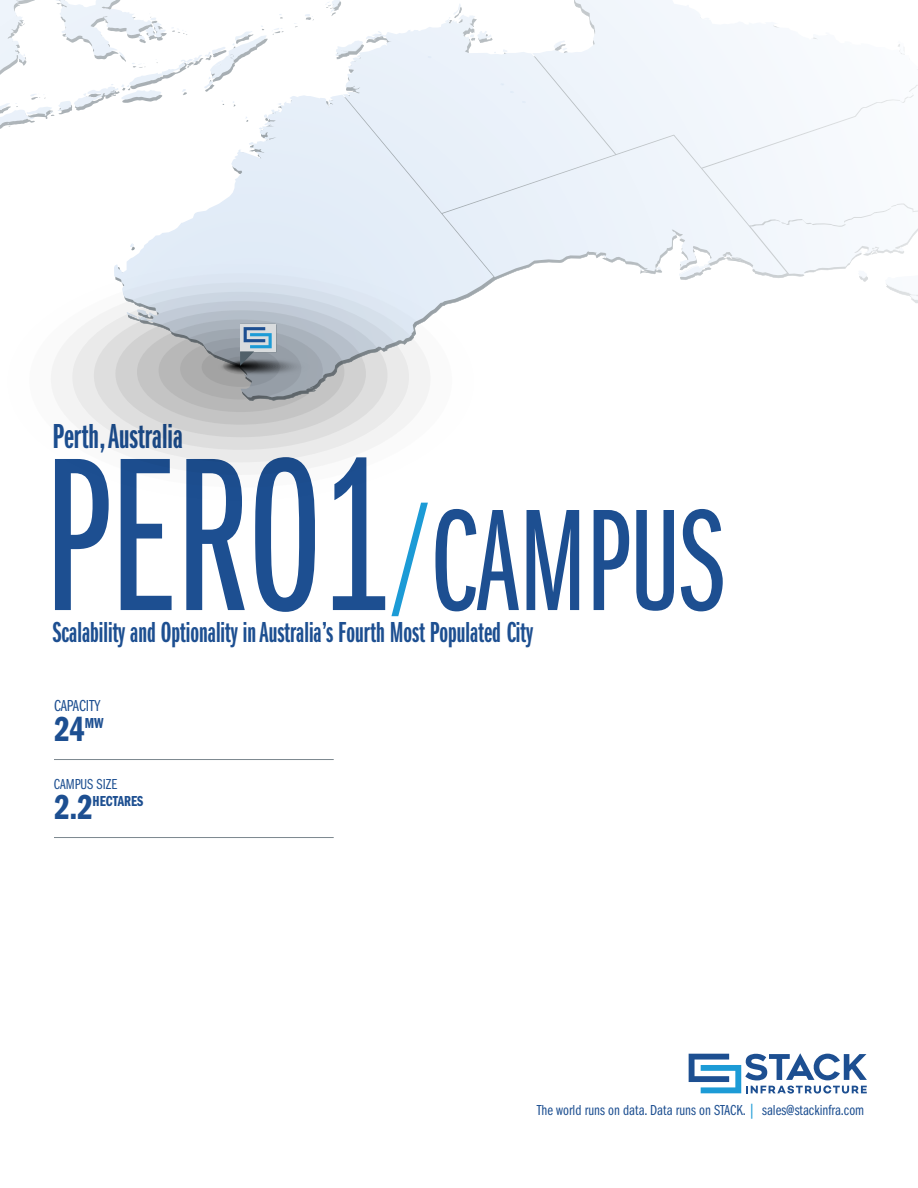
<style>
.page{position:relative;width:918px;height:1188px;background:#fff}
.page>*{position:absolute;margin:0;border:0;box-sizing:border-box;transform-origin:0 0}
.t1{font:150px "Franklin Gothic LT Pro Bk X Cm";color:#1d4f91}
.t2{font:36px "Franklin Gothic LT Pro Dm X Cm";color:#1d4f91}
.t3{font:36px "Franklin Gothic LT Pro Dm Cm";color:#1d4f91}
.t4{font:30px "Franklin Gothic LT Pro Dm X Cm";color:#1d4f91}
.t5{font:16.5px "Franklin Gothic LT Pro Bk Cm";color:#1d4f91}
.t6{font:15px "Franklin Gothic LT Pro Bk Cm";color:#1d4f91}
.t7{font:15px "Franklin Gothic LT Pro Dm Cm";color:#1d4f91}
.s1{font-size:226.5px}
.s2{font-size:136.5px;color:#1c9bd6}
.s3{color:#1c9bd6}
</style>
<div class="page">
<svg style="left:689px;top:1053px;width:178px;height:41px"></svg>
<hr style="left:54px;top:759px;width:280px;height:1px;background:#7c878e">
<hr style="left:54px;top:837px;width:280px;height:1px;background:#7c878e">
<svg style="left:305px;top:14px;width:9px;height:7px"></svg>
<svg style="left:0;top:0;width:284px;height:129px"></svg>
<div style="left:494px;top:52px;width:38px;height:84px;background:#ebf2fa"></div>
<svg style="left:114px;top:95px;width:380px;height:160px;background:#e8eff8"></svg>
<svg style="left:128px;top:103px;width:185px;height:152px"></svg>
<svg style="left:442px;top:136px;width:198px;height:141px;background:#e9f0f8"></svg>
<svg style="left:532px;top:0;width:386px;height:168px"></svg>
<svg style="left:554px;top:18px;width:350px;height:36px"></svg>
<svg style="left:640px;top:86px;width:278px;height:217px"></svg>
<svg style="left:114px;top:255px;width:381px;height:60px;background:#e3ecf6"></svg>
<svg style="left:8px;top:264px;width:466px;height:236px"></svg>
<svg style="left:29px;top:273px;width:423px;height:215px"></svg>
<svg style="left:51px;top:282px;width:380px;height:193px;fill:#f3f3f3"></svg>
<svg style="left:72px;top:292px;width:337px;height:170px;background:#e0e3e6"></svg>
<svg style="left:94px;top:301px;width:293px;height:149px;background:#d5d7da"></svg>
<svg style="left:115px;top:310px;width:251px;height:127px;background:#c7cacd"></svg>
<svg style="left:137px;top:320px;width:207px;height:105px;background:#babcbf"></svg>
<svg style="left:159px;top:329px;width:164px;height:83px;background:#a9adb0"></svg>
<svg style="left:180px;top:338px;width:121px;height:61px;background:#a1a5a9"></svg>
<svg style="left:202px;top:347px;width:78px;height:40px"></svg>
<svg style="left:223px;top:357px;width:35px;height:17px"></svg>
<svg style="left:217px;top:357px;width:96px;height:20px"></svg>
<svg style="left:218px;top:358px;width:92px;height:18px"></svg>
<div style="left:219px;top:358px;width:89px;height:18px;background:#9ea2a6;border-radius:50%"></div>
<svg style="left:220px;top:358px;width:85px;height:18px"></svg>
<svg style="left:220px;top:359px;width:82px;height:16px"></svg>
<svg style="left:221px;top:359px;width:79px;height:16px"></svg>
<div style="left:222px;top:359px;width:75px;height:15px;background:#8c949c;border-radius:50%"></div>
<svg style="left:222px;top:359px;width:72px;height:15px"></svg>
<svg style="left:223px;top:360px;width:69px;height:14px"></svg>
<div style="left:224px;top:360px;width:65px;height:13px;background:#7c838b;border-radius:50%"></div>
<svg style="left:225px;top:360px;width:61px;height:13px"></svg>
<div style="left:225px;top:361px;width:59px;height:12px;background:#6f7377;border-radius:50%"></div>
<div style="left:226px;top:361px;width:55px;height:11px;background:#61676c;border-radius:50%"></div>
<svg style="left:227px;top:361px;width:51px;height:11px"></svg>
<div style="left:228px;top:362px;width:48px;height:9px;background:#4f5358;border-radius:50%"></div>
<svg style="left:229px;top:362px;width:41px;height:9px"></svg>
<svg style="left:230px;top:363px;width:38px;height:7px"></svg>
<div style="left:231px;top:363px;width:34px;height:7px;background:#343638;border-radius:50%"></div>
<div style="left:232px;top:363px;width:28px;height:6px;background:#272829;border-radius:50%"></div>
<div style="left:233px;top:364px;width:24px;height:5px;background:#232426;border-radius:50%"></div>
<hr style="left:234px;top:364px;width:21px;height:4px;background:#1b1d1f;border-radius:50%">
<hr style="left:234px;top:364px;width:18px;height:4px;background:#161718;border-radius:50%">
<svg style="left:235px;top:324px;width:42px;height:43px;background:#869baa"></svg>
<svg style="left:325px;top:0;width:190px;height:102px"></svg>
<svg style="left:522px;top:101px;width:5px;height:6px"></svg>
<h2 class="t2" style="left:52px;top:417px;width:132px">Perth, Australia</h2>
<h1 class="t1" style="left:44px;top:483px;width:682px"><span class="s1">PER01</span><span class="s2">/</span>CAMPUS</h1>
<h3 class="t4" style="left:52px;top:615px;width:482px">Scalability and Optionality in Australia’s Fourth Most Populated City</h3>
<p class="t5" style="left:54px;top:697px;width:48px">CAPACITY</p>
<h2 class="t3" style="left:54px;top:709px;width:32px">24</h2>
<p class="t7" style="left:85px;top:714px;width:20px">MW</p>
<p class="t6" style="left:54px;top:776px;width:64px">CAMPUS SIZE</p>
<h2 class="t3" style="left:54px;top:787px;width:40px">2.2</h2>
<p class="t7" style="left:93px;top:792px;width:52px">HECTARES</p>
<p class="t6" style="left:537px;top:1102px;width:329px">The world runs on data. Data runs on STACK. <span class="s3">|</span> sales@stackinfra.com</p>
</div>
